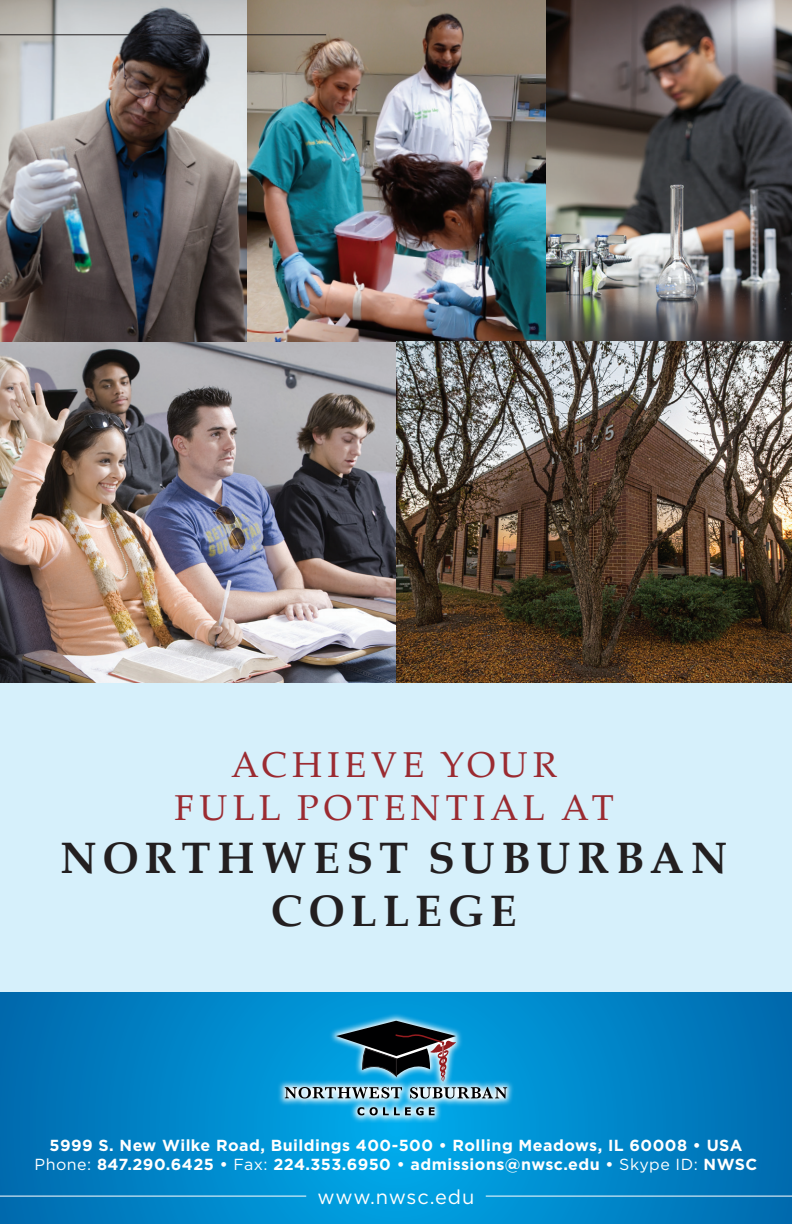
<style>
.page{position:relative;width:792px;height:1224px;background:#fff}
.page>*{position:absolute;margin:0;border:0;box-sizing:border-box;transform-origin:0 0}
.t1{font:700 44px/52.8px "Palatino Linotype";letter-spacing:.13em;color:#231f20;text-align:center}
.t2{font:36px/43.2px "Palatino Linotype";letter-spacing:.14em;color:#9b2b31;text-align:center}
.t3{font:20px "Gotham";letter-spacing:.035em;color:#fff}
.t4{font:700 16px/19.2px "Gotham";letter-spacing:.03em;color:#fff;text-align:center}
.s1{font-weight:400}
</style>
<div class="page">
<div style="left:0;top:683px;width:792px;height:310px;background:#d6f0fb"></div>
<svg style="left:0;top:993px;width:792px;height:231px;background:#0084c7"></svg>
<img style="left:546px;top:0;width:246px;height:341px">
<img style="left:0;top:341px;width:396px;height:342px">
<img style="left:0;top:0;width:546px;height:341px">
<svg style="left:277px;top:1013px;width:238px;height:110px;background:#1ca7e0"></svg>
<svg style="left:357px;top:1107px;width:7px;height:8px"></svg>
<svg style="left:370px;top:1107px;width:65px;height:8px"></svg>
<svg style="left:285px;top:1021px;width:222px;height:78px;background:#2f86ab"></svg>
<hr style="left:0;top:1196px;width:306px;height:1px;background:#fff">
<hr style="left:486px;top:1196px;width:306px;height:1px;background:#fff">
<img style="left:396px;top:341px;width:396px;height:342px">
<hr style="left:0;top:34px;width:326px;height:1px;background:#231f20">
<h2 class="t2" style="left:175px;top:742px;width:441px">ACHIEVE YOUR<br>FULL POTENTIAL AT</h2>
<h1 class="t1" style="left:60px;top:830px;width:669px">NORTHWEST SUBURBAN<br>COLLEGE</h1>
<p class="t4" style="left:35px;top:1136px;width:724px">5999 S. New Wilke Road, Buildings 400-500 • Rolling Meadows, IL 60008 • USA<br><span class="s1">Phone:</span> 847.290.6425 • <span class="s1">Fax:</span> 224.353.6950 • admissions@nwsc.edu • <span class="s1">Skype ID:</span> NWSC</p>
<p class="t3" style="left:318px;top:1184px;width:158px">www.nwsc.edu</p>
</div>
